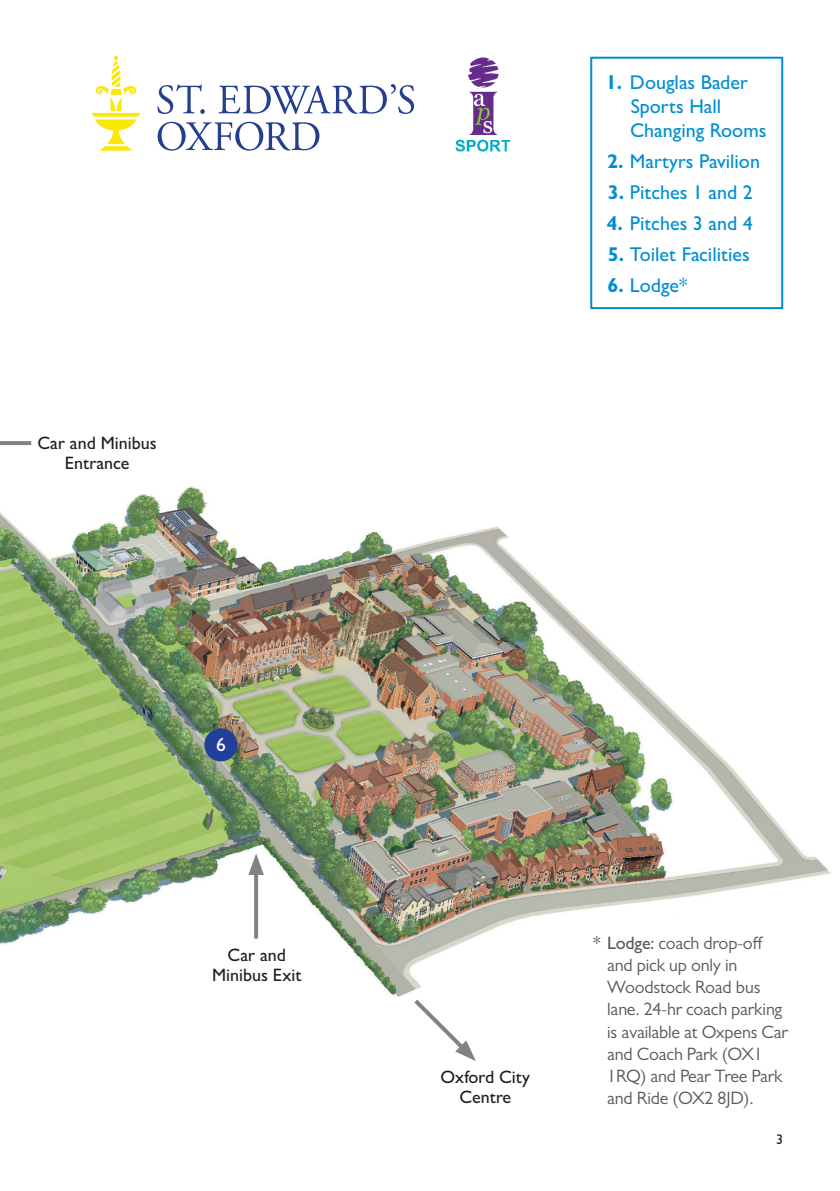
<style>
.page{position:relative;width:840px;height:1191px;background:#fff}
.page>*{position:absolute;margin:0;border:0;box-sizing:border-box;transform-origin:0 0}
.t1{font:500 20px/24px "Gill Sans MT Pro";color:#008ed0}
.t2{font:500 19.4px "Gill Sans MT Pro";color:#fff}
.t3{font:18px/22px "Gill Sans MT Pro";letter-spacing:-.01em;color:#57585a}
.t4{font:500 18px/20px "Gill Sans MT Pro";color:#231f20;text-align:center}
.t5{font:500 14px "Gill Sans MT Pro";color:#231f20}
.s1{font-weight:700}
.s2{font-weight:500}
</style>
<div class="page">
<img style="left:0;top:173px;width:831px;height:888px">
<div style="left:204px;top:728px;width:33px;height:33px;background:#223f99;border-radius:50%"></div>
<img style="left:593px;top:173px;width:186px;height:89px">
<div style="left:590px;top:57px;width:192px;height:252px;border:2px solid #008ed0"></div>
<hr style="left:0;top:441px;width:31px;height:4px;background:#808285">
<svg style="left:254px;top:875px;width:4px;height:63px"></svg>
<svg style="left:248px;top:853px;width:16px;height:22px"></svg>
<svg style="left:410px;top:995px;width:65px;height:66px"></svg>
<svg style="left:92px;top:56px;width:48px;height:95px"></svg>
<svg style="left:157px;top:84px;width:48px;height:30px"></svg>
<svg style="left:218px;top:84px;width:196px;height:30px"></svg>
<svg style="left:157px;top:122px;width:162px;height:29px"></svg>
<img style="left:455px;top:57px;width:56px;height:95px">
<p class="t4" style="left:38px;top:432px;width:121px">Car and Minibus<br>Entrance</p>
<p class="t2" style="left:216px;top:733px;width:11px">6</p>
<p class="t4" style="left:212px;top:944px;width:91px">Car and<br>Minibus Exit</p>
<p class="t1" style="left:629px;top:70px;width:138px;text-indent:-24px"><span class="s1">1.</span> Douglas Bader<br>Sports Hall<br>Changing Rooms</p>
<p class="t1" style="left:607px;top:149px;width:154px"><span class="s1">2.</span> Martyrs Pavilion</p>
<p class="t1" style="left:607px;top:180px;width:147px"><span class="s1">3.</span> Pitches 1 and 2</p>
<p class="t1" style="left:606px;top:211px;width:148px"><span class="s1">4.</span> Pitches 3 and 4</p>
<p class="t1" style="left:607px;top:242px;width:143px"><span class="s1">5.</span> Toilet Facilities</p>
<p class="t1" style="left:607px;top:273px;width:82px"><span class="s1">6.</span> Lodge*</p>
<p class="t4" style="left:440px;top:1066px;width:91px">Oxford City<br>Centre</p>
<p class="t3" style="left:607px;top:932px;width:182px;text-indent:-14px"><span class="s2">* Lodge:</span> coach drop-off and pick up only in<br>Woodstock Road bus lane. 24-hr coach parking is available at Oxpens Car and Coach Park (OX1<br>1RQ) and Pear Tree Park and Ride (OX2 8JD).</p>
<p class="t5" style="left:775px;top:1130px;width:8px">3</p>
</div>
